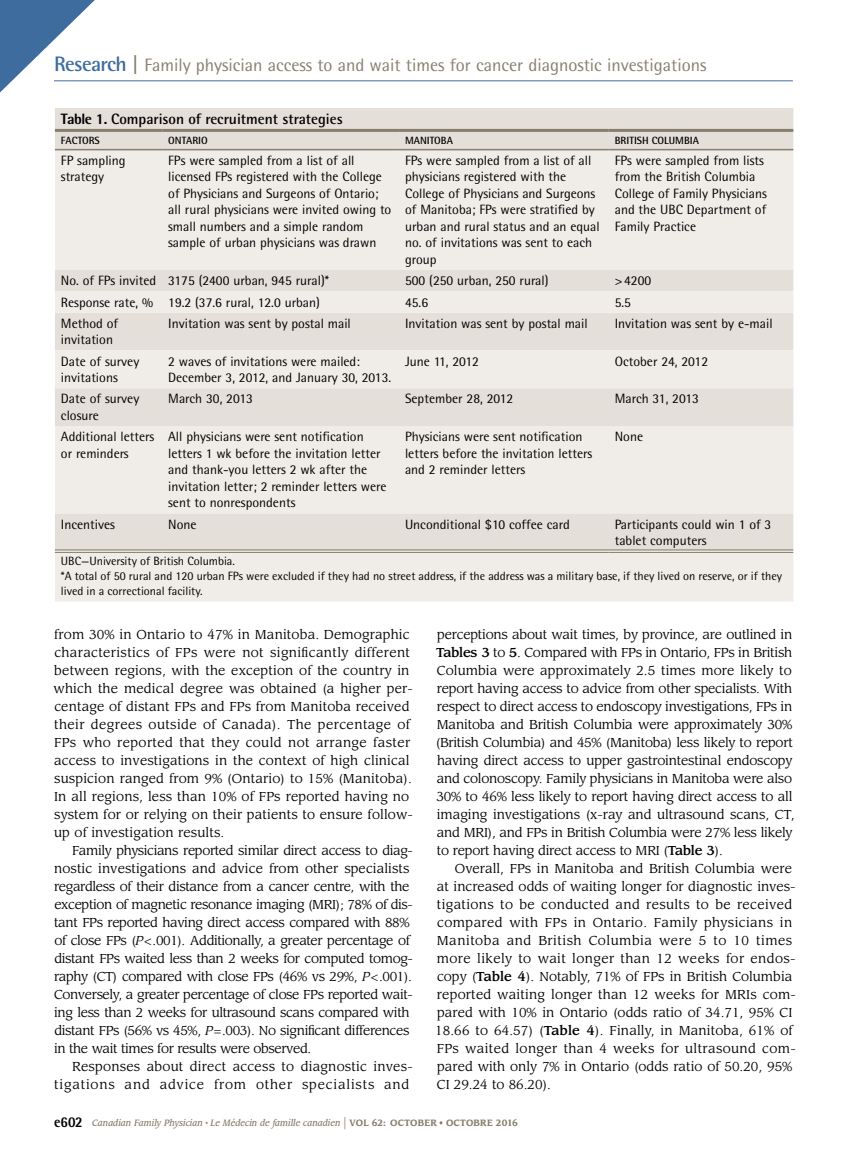
<style>
.page{position:relative;width:851px;height:1161px;background:#fff}
.page>*{position:absolute;margin:0;border:0;box-sizing:border-box;transform-origin:0 0}
.t1{font:18px "Rotis Semi Sans Std";color:#887e6e}
.t2{font:700 15px "Rotis Semi Sans Std";color:#000}
.t3{font:13.5px/16.5px "Rotis Semi Sans Std";color:#000}
.t4{font:12.75px/18px "Leawood Std";color:#000}
.t5{font:12.75px/18px "Leawood Std";letter-spacing:-.02em;color:#000}
.t6{font:12.75px/18px "Leawood Std";letter-spacing:-.03em;color:#000}
.t7{font:12px/15px "Rotis Semi Sans Std";color:#000}
.t8{font:700 10.5px "Rotis Semi Sans Std";color:#000}
.t9{font:italic 500 9px "Leawood Std";color:#887e6e;scale:.9 1}
.s1{font-weight:700;font-size:21px;color:#3f6c9f}
.s2{font-weight:700;font-size:21px}
.s3{font-weight:800}
.s4{font-style:italic}
.s5{font-weight:500}
.s6{font-family:"Rotis Semi Sans Std";font-weight:800;font-style:normal;font-size:15px;color:#000}
.s7{font-weight:400;font-style:normal;font-size:15px}
.s8{font-weight:700;font-style:normal}
.s9{font-weight:400;font-style:normal}
</style>
<div class="page">
<hr style="left:54px;top:80px;width:738px;height:1px;background:#3f6c9f">
<svg style="left:0;top:0;width:122px;height:93px"></svg>
<div style="left:55px;top:108px;width:738px;height:41px;background:#e4dfd9"></div>
<svg style="left:55px;top:150px;width:738px;height:451px;background:#ece8e4"></svg>
<hr style="left:55px;top:129px;width:107px;height:3px;background:#887e6e">
<hr style="left:162px;top:129px;width:237px;height:3px;background:#887e6e">
<hr style="left:399px;top:129px;width:209px;height:3px;background:#887e6e">
<hr style="left:608px;top:129px;width:185px;height:3px;background:#887e6e">
<hr style="left:55px;top:149px;width:107px;height:1px;background:#887e6e">
<hr style="left:162px;top:149px;width:237px;height:1px;background:#887e6e">
<hr style="left:399px;top:149px;width:209px;height:1px;background:#887e6e">
<hr style="left:608px;top:149px;width:185px;height:1px;background:#887e6e">
<hr style="left:55px;top:550px;width:107px;height:1px;background:#887e6e">
<hr style="left:55px;top:552px;width:107px;height:1px;background:#887e6e">
<hr style="left:162px;top:550px;width:237px;height:1px;background:#887e6e">
<hr style="left:162px;top:552px;width:237px;height:1px;background:#887e6e">
<hr style="left:399px;top:550px;width:209px;height:1px;background:#887e6e">
<hr style="left:399px;top:552px;width:209px;height:1px;background:#887e6e">
<hr style="left:608px;top:550px;width:185px;height:1px;background:#887e6e">
<hr style="left:608px;top:552px;width:185px;height:1px;background:#887e6e">
<h1 class="t1" style="left:54px;top:55px;width:653px"><span class="s1">Research</span> <span class="s2">|</span> Family physician access to and wait times for cancer diagnostic investigations</h1>
<p class="t2" style="left:61px;top:110px;width:283px"><span class="s3">Table 1.</span> Comparison of recruitment strategies</p>
<p class="t8" style="left:61px;top:134px;width:34px">Factors</p>
<p class="t8" style="left:168px;top:134px;width:41px">Ontario</p>
<p class="t8" style="left:405px;top:134px;width:43px">Man itoba</p>
<p class="t8" style="left:614px;top:134px;width:85px">British Columbia</p>
<p class="t3" style="left:61px;top:152px;width:66px">FP sampling strategy</p>
<p class="t3" style="left:168px;top:152px;width:225px">FPs were sampled from a list of all licensed FPs registered with the College of Physicians and Surgeons of Ontario; all rural physicians were invited owing to small numbers and a simple random sample of urban physicians was drawn</p>
<p class="t3" style="left:405px;top:152px;width:196px">FPs were sampled from a list of all physicians registered with the<br>College of Physicians and Surgeons of Manitoba; FPs were stratified by urban and rural status and an equal no. of invitations was sent to each group</p>
<p class="t3" style="left:614px;top:152px;width:153px">FPs were sampled from lists from the British Columbia<br>College of Family Physicians and the UBC Department of<br>Family Practice</p>
<p class="t3" style="left:61px;top:272px;width:269px">No. of FPs invited 3175 (2400 urban, 945 rural)*</p>
<p class="t3" style="left:405px;top:272px;width:145px">500 (250 urban, 250 rural)</p>
<p class="t3" style="left:614px;top:272px;width:38px">&gt;4200</p>
<p class="t3" style="left:61px;top:294px;width:260px">Response rate, % 19.2 (37.6 rural, 12.0 urban)</p>
<p class="t3" style="left:405px;top:294px;width:25px">45.6</p>
<p class="t3" style="left:614px;top:294px;width:18px">5.5</p>
<p class="t3" style="left:61px;top:315px;width:59px">Method of invitation</p>
<p class="t3" style="left:168px;top:315px;width:184px">Invitation was sent by postal mail</p>
<p class="t3" style="left:405px;top:315px;width:184px">Invitation was sent by postal mail</p>
<p class="t3" style="left:614px;top:315px;width:159px">Invitation was sent by e-mail</p>
<p class="t3" style="left:61px;top:353px;width:80px">Date of survey invitations</p>
<p class="t3" style="left:168px;top:353px;width:224px">2 waves of invitations were mailed:<br>December 3, 2012, and January 30, 2013.</p>
<p class="t3" style="left:405px;top:353px;width:75px">June 11, 2012</p>
<p class="t3" style="left:614px;top:353px;width:95px">October 24, 2012</p>
<p class="t3" style="left:61px;top:391px;width:80px">Date of survey closure</p>
<p class="t3" style="left:168px;top:391px;width:86px">March 30, 2013</p>
<p class="t3" style="left:405px;top:391px;width:110px">September 28, 2012</p>
<p class="t3" style="left:614px;top:391px;width:86px">March 31, 2013</p>
<p class="t3" style="left:61px;top:428px;width:95px">Additional letters or reminders</p>
<p class="t3" style="left:168px;top:428px;width:220px">All physicians were sent notification letters 1 wk before the invitation letter and thank-you letters 2 wk after the invitation letter; 2 reminder letters were sent to nonrespondents</p>
<p class="t3" style="left:405px;top:428px;width:189px">Physicians were sent notification letters before the invitation letters and 2 reminder letters</p>
<p class="t3" style="left:614px;top:428px;width:30px">None</p>
<p class="t3" style="left:61px;top:516px;width:56px">Incentives</p>
<p class="t3" style="left:168px;top:516px;width:30px">None</p>
<p class="t3" style="left:405px;top:516px;width:166px">Unconditional $10 coffee card</p>
<p class="t3" style="left:614px;top:516px;width:158px">Participants could win 1 of 3 tablet computers</p>
<p class="t7" style="left:61px;top:554px;width:722px">UBC—University of British Columbia.<br>*A total of 50 rural and 120 urban FPs were excluded if they had no street address, if the address was a military base, if they lived on reserve, or if they lived in a correctional facility.</p>
<p class="t4" style="left:54px;top:626px;width:361px">from 30% in Ontario to 47% in Manitoba. Demographic characteristics of FPs were not significantly different between regions, with the exception of the country in which the medical degree was obtained (a higher per&shy;centage of distant FPs and FPs from Manitoba received their degrees outside of Canada). The percentage of FPs who reported that they could not arrange faster access to investigations in the context of high clinical suspicion ranged from 9% (Ontario) to 15% (Manitoba).<br>In all regions, less than 10% of FPs reported having no system for or relying on their patients to ensure follow&shy;up of investigation results.</p>
<p class="t6" style="left:54px;top:842px;width:360px;text-indent:18px">Family physicians reported similar direct access to diag&shy;nostic investigations and advice from other specialists regardless of their distance from a cancer centre, with the exception of magnetic resonance imaging (MRI); 78% of dis&shy;tant FPs reported having direct access compared with 88% of close FPs (<span class="s4">P</span>&lt;.001). Additionally, a greater percentage of distant FPs waited less than 2 weeks for computed tomog&shy;raphy (CT) compared with close FPs (46% vs 29%, <span class="s4">P</span>&lt;.001).<br>Conversely, a greater percentage of close FPs reported wait&shy;ing less than 2 weeks for ultrasound scans compared with distant FPs (56% vs 45%, <span class="s4">P</span>=.003). No significant differences in the wait times for results were observed.</p>
<p class="t4" style="left:54px;top:1058px;width:360px;text-align:right">Responses about direct access to diagnostic inves&shy;tigations and advice from other specialists and</p>
<p class="t5" style="left:436px;top:626px;width:360px">perceptions about wait times, by province, are outlined in <span class="s5">Tables 3</span> to <span class="s5">5</span>. Compared with FPs in Ontario, FPs in British Columbia were approximately 2.5 times more likely to report having access to advice from other specialists. With respect to direct access to endoscopy investigations, FPs in Manitoba and British Columbia were approximately 30% (British Columbia) and 45% (Manitoba) less likely to report having direct access to upper gastrointestinal endoscopy and colonoscopy. Family physicians in Manitoba were also 30% to 46% less likely to report having direct access to all imaging investigations (x-ray and ultrasound scans, CT, and MRI), and FPs in British Columbia were 27% less likely to report having direct access to MRI (<span class="s5">Table 3</span>).</p>
<p class="t4" style="left:435px;top:860px;width:362px;text-indent:20px">Overall, FPs in Manitoba and British Columbia were at increased odds of waiting longer for diagnostic inves&shy;tigations to be conducted and results to be received compared with FPs in Ontario. Family physicians in Manitoba and British Columbia were 5 to 10 times more likely to wait longer than 12 weeks for endos&shy;copy (<span class="s5">Table 4</span>). Notably, 71% of FPs in British Columbia reported waiting longer than 12 weeks for MRIs com&shy;pared with 10% in Ontario (odds ratio of 34.71, 95% CI 18.66 to 64.57) (<span class="s5">Table 4</span>). Finally, in Manitoba, 61% of FPs waited longer than 4 weeks for ultrasound com&shy;pared with only 7% in Ontario (odds ratio of 50.20, 95% CI 29.24 to 86.20).</p>
<p class="t9" style="left:54px;top:1118px;width:517px"><span class="s6">e602</span> Canadian Family Physician <sup>•</sup> Le Médecin de famille canadien <span class="s7">|</span> <span class="s8">VOL 62: OCTOBER</span> <span class="s9">•</span> <span class="s8">OCTOBRE 2016</span></p>
</div>
